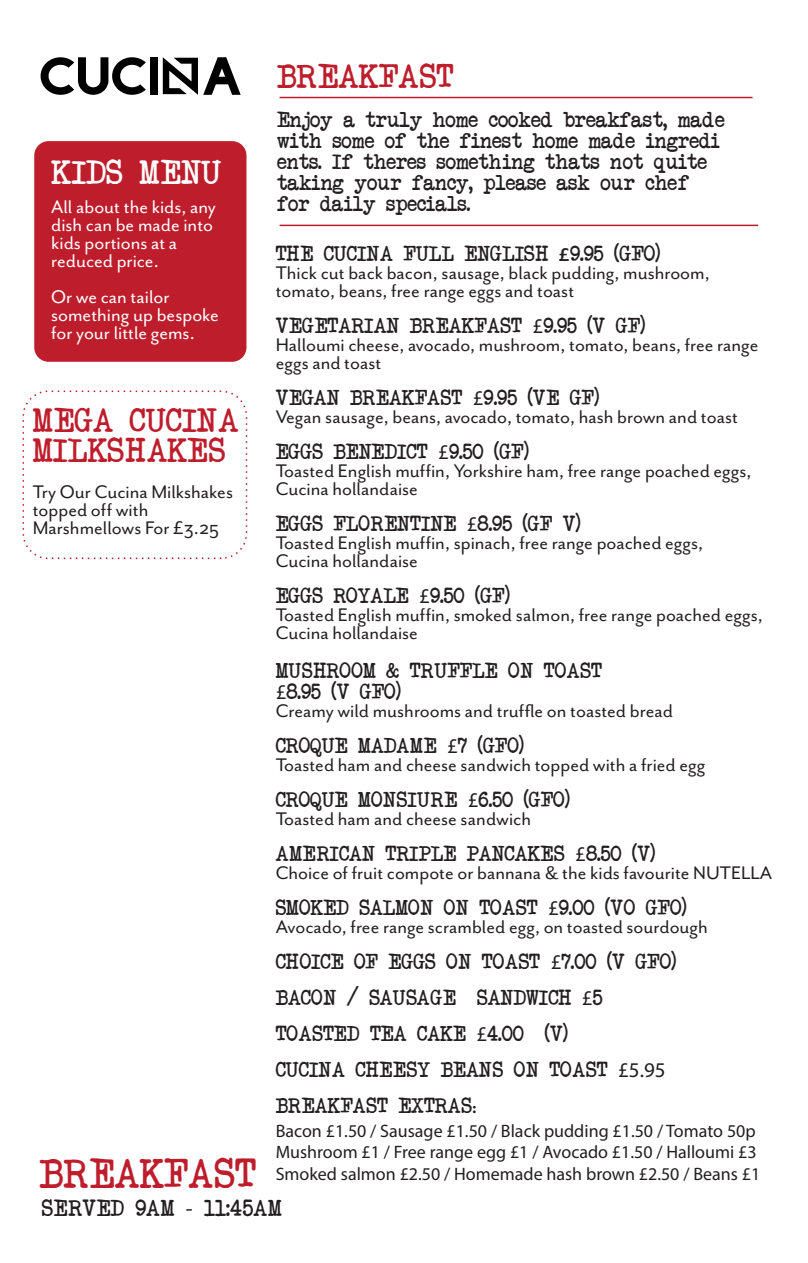
<style>
.page{position:relative;width:808px;height:1263px;background:#fff}
.page>*{position:absolute;margin:0;border:0;box-sizing:border-box;transform-origin:0 0}
.t1{font:40.5px "Another Typewriter";color:#be1d2c}
.t2{font:33px/30px "Another Typewriter";color:#be1d2c}
.t3{font:33px "Another Typewriter";color:#fff}
.t4{font:22.5px "Another Typewriter";letter-spacing:.04em;color:#231f20}
.t5{font:21px/18px "Mr Eaves San OT";color:#231f20}
.t6{font:21px/21px "Another Typewriter";color:#231f20}
.t7{font:21px/18px "Mr Eaves San OT";color:#fff}
.t8{font:18px/21.6px "Myriad Pro";color:#231f20}
.s1{font-family:"Mr Eaves San OT";font-weight:700}
.s2{font-family:"Myriad Pro"}
</style>
<div class="page">
<svg style="left:163px;top:57px;width:78px;height:38px"></svg>
<svg style="left:40px;top:57px;width:106px;height:38px"></svg>
<div style="left:150px;top:57px;width:7px;height:38px;background:#000001"></div>
<hr style="left:280px;top:97px;width:472px;height:1px;background:#be1d2c">
<hr style="left:280px;top:225px;width:478px;height:1px;background:#be1d2c">
<div style="left:34px;top:141px;width:212px;height:221px;background:#be1d2c;border-radius:14px"></div>
<div style="left:23px;top:391px;width:224px;height:168px;border:2px dashed #be1d2c;border-radius:25px"></div>
<h2 class="t2" style="left:277px;top:60px;width:178px">BREAKFAST</h2>
<p class="t6" style="left:277px;top:108px;width:449px">Enjoy a truly home cooked breakfast, made with some of the finest home made ingredi ents. If theres something thats not quite taking your fancy, please ask our chef</p>
<h2 class="t3" style="left:51px;top:150px;width:172px">KIDS MENU</h2>
<p class="t7" style="left:51px;top:198px;width:166px">All about the kids, any</p>
<p class="t6" style="left:277px;top:192px;width:195px">for daily specials.</p>
<p class="t7" style="left:51px;top:216px;width:163px">dish can be made into kids portions at a reduced price.</p>
<p class="t7" style="left:51px;top:288px;width:169px">Or we can tailor something up bespoke for your little gems.</p>
<p class="t6" style="left:276px;top:243px;width:386px">THE CUCINA FULL ENGLISH <span class="s1">£</span>9.95 (GFO)</p>
<p class="t5" style="left:276px;top:264px;width:435px">Thick cut back bacon, sausage, black pudding, mushroom, tomato, beans, free range eggs and toast</p>
<p class="t6" style="left:276px;top:315px;width:371px">VEGETARIAN BREAKFAST <span class="s2">£</span>9.95 (V GF)</p>
<p class="t5" style="left:276px;top:336px;width:484px">Halloumi cheese, avocado, mushroom, tomato, beans, free range eggs and toast</p>
<p class="t6" style="left:276px;top:387px;width:325px">VEGAN BREAKFAST <span class="s2">£</span>9.95 (VE GF)</p>
<p class="t5" style="left:276px;top:408px;width:464px">Vegan sausage, beans, avocado, tomato, hash brown and toast</p>
<p class="t6" style="left:276px;top:441px;width:255px">EGGS BENEDICT <span class="s2">£</span>9.50 (GF)</p>
<p class="t5" style="left:276px;top:462px;width:477px">Toasted English muffin, Yorkshire ham, free range poached eggs,<br>Cucina hollandaise</p>
<p class="t6" style="left:276px;top:513px;width:306px">EGGS FLORENTINE <span class="s2">£</span>8.95 (GF V)</p>
<p class="t5" style="left:276px;top:534px;width:429px">Toasted English muffin, spinach, free range poached eggs,<br>Cucina hollandaise</p>
<p class="t6" style="left:276px;top:585px;width:236px">EGGS ROYALE <span class="s2">£</span>9.50 (GF)</p>
<p class="t5" style="left:276px;top:606px;width:488px">Toasted English muffin, smoked salmon, free range poached eggs,<br>Cucina hollandaise</p>
<p class="t6" style="left:276px;top:660px;width:328px">MUSHROOM &amp; TRUFFLE ON TOAST <span class="s2">£</span>8.95 (V GFO)</p>
<p class="t5" style="left:276px;top:702px;width:399px">Creamy wild mushrooms and truffle on toasted bread</p>
<p class="t6" style="left:276px;top:735px;width:250px">CROQUE MADAME <span class="s2">£</span>7 (GFO)</p>
<p class="t5" style="left:276px;top:756px;width:431px">Toasted ham and cheese sandwich topped with a fried egg</p>
<p class="t6" style="left:276px;top:789px;width:296px">CROQUE MONSIURE <span class="s2">£</span>6.50 (GFO)</p>
<p class="t5" style="left:276px;top:810px;width:257px">Toasted ham and cheese sandwich</p>
<p class="t6" style="left:276px;top:842px;width:381px">AMERICAN TRIPLE PANCAKES <span class="s2">£</span>8.50 (V)</p>
<p class="t5" style="left:276px;top:864px;width:498px">Choice of fruit compote or bannana &amp; the kids favourite NUTELLA</p>
<p class="t6" style="left:276px;top:896px;width:412px">SMOKED SALMON ON TOAST <span class="s2">£</span>9.00 (VO GFO)</p>
<p class="t5" style="left:276px;top:918px;width:434px">Avocado, free range scrambled egg, on toasted sourdough</p>
<p class="t6" style="left:276px;top:943px;width:402px;line-height:36px">CHOICE OF EGGS ON TOAST <span class="s2">£</span>7.00 (V GFO)<br>BACON / SAUSAGE SANDWICH <span class="s2">£</span>5<br>TOASTED TEA CAKE <span class="s2">£</span>4.00 (V)<br>CUCINA CHEESY BEANS ON TOAST <span class="s2">£5.95<br></span>BREAKFAST EXTRAS<span class="s1">:</span></p>
<h2 class="t2" style="left:33px;top:404px;width:207px">MEGA CUCINA<br>MILKSHAKES</h2>
<p class="t5" style="left:33px;top:483px;width:202px">Try Our Cucina Milkshakes topped off with<br>Marshmellows For £3.25</p>
<h1 class="t1" style="left:40px;top:1147px;width:218px">BREAKFAST</h1>
<p class="t8" style="left:276px;top:1120px;width:486px">Bacon £1.50 / Sausage £1.50 / Black pudding £1.50 / Tomato 50p<br>Mushroom £1 / Free range egg £1 / Avocado £1.50 / Halloumi £3<br>Smoked salmon £2.50 / Homemade hash brown £2.50 / Beans £1</p>
<p class="t4" style="left:42px;top:1193px;width:241px">SERVED 9AM <span class="s2">-</span> 11:45AM</p>
</div>
